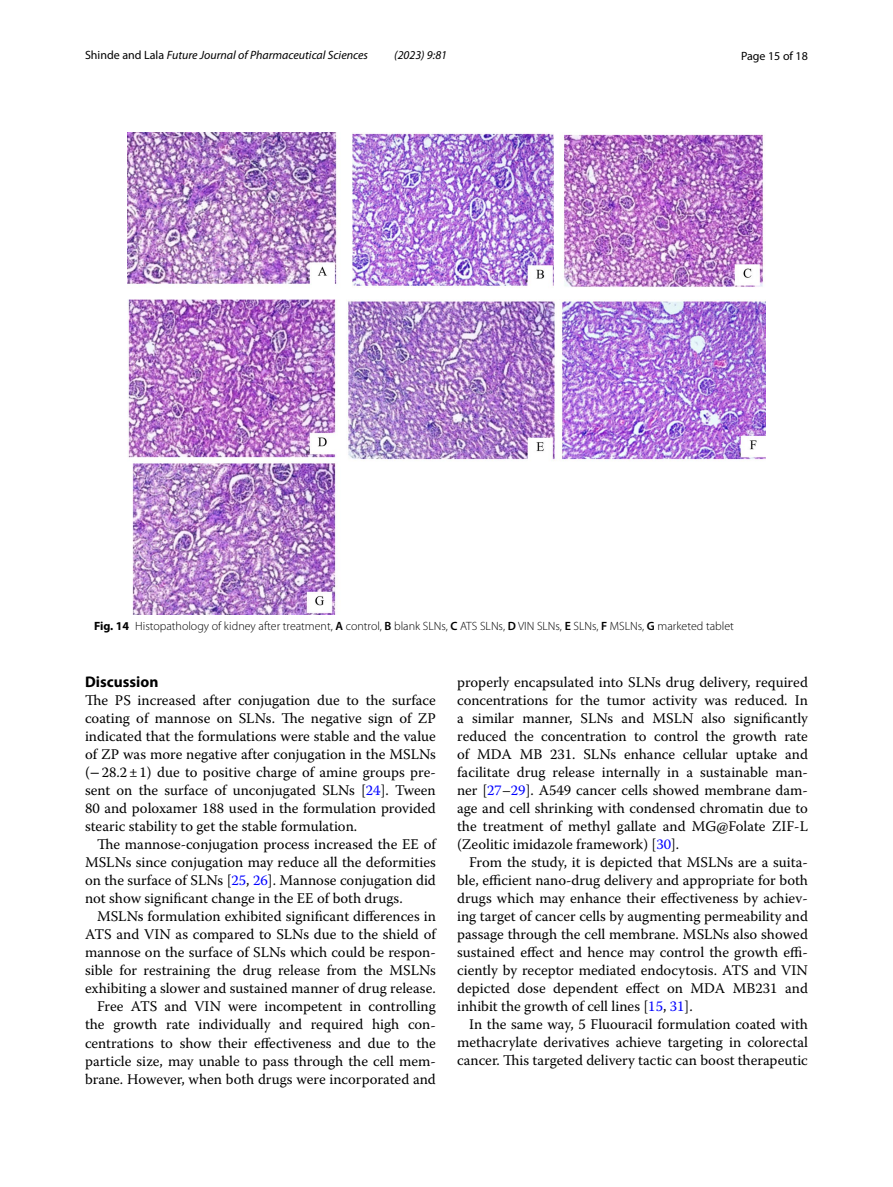
<style>
.page{position:relative;width:893px;height:1187px;background:#fff}
.page>*{position:absolute;margin:0;border:0;box-sizing:border-box;transform-origin:0 0}
.t1{font:700 15.45px "Myriad Pro";color:#000}
.t2{font:14.7px/18px "Warnock Pro";color:#000;text-align:justify}
.t3{font:300 12px "Myriad Pro";color:#000}
.t4{font:italic 12px "Myriad Pro";color:#000}
.t5{font:12px "Myriad Pro";color:#000}
.s1{font-style:normal}
.s2{font-weight:700}
.s3{font-weight:600}
.s4{font-family:"STIX"}
.s5{color:#00f}
</style>
<div class="page">
<img style="left:128px;top:133px;width:637px;height:482px">
<p class="t4" style="left:85px;top:48px;width:285px"><span class="s1">Shinde and Lala</span> Future Journal of Pharmaceutical Sciences</p>
<p class="t4" style="left:394px;top:48px;width:54px">(2023) 9:81</p>
<p class="t5" style="left:741px;top:48px;width:68px">Page 15 of 18</p>
<p class="t3" style="left:94px;top:619px;width:641px"><span class="s2">Fig. 14</span> Histopathology of kidney after treatment, <span class="s3">A</span> control, <span class="s3">B</span> blank SLNs, <span class="s3">C</span> ATS SLNs, <span class="s3">D</span> VIN SLNs, <span class="s3">E</span> SLNs, <span class="s3">F</span> MSLNs, <span class="s3">G</span> marketed tablet</p>
<p class="t1" style="left:85px;top:672px;width:75px">Discussion</p>
<p class="t2" style="left:85px;top:691px;width:352px">The PS increased after conjugation due to the surface coating of mannose on SLNs. The negative sign of ZP indicated that the formulations were stable and the value of ZP was more negative after conjugation in the MSLNs (<span class="s4">−</span>28.2±1) due to positive charge of amine groups pre&shy;sent on the surface of unconjugated SLNs [<span class="s5">24</span>]. Tween 80 and poloxamer 188 used in the formulation provided stearic stability to get the stable formulation.</p>
<p class="t2" style="left:85px;top:835px;width:352px;text-indent:12px">The mannose-conjugation process increased the EE of MSLNs since conjugation may reduce all the deformities on the surface of SLNs [<span class="s5">25</span>, <span class="s5">26</span>]. Mannose conjugation did not show significant change in the EE of both drugs.</p>
<p class="t2" style="left:85px;top:907px;width:352px;text-align:right">MSLNs formulation exhibited significant differences in ATS and VIN as compared to SLNs due to the shield of mannose on the surface of SLNs which could be respon&shy;sible for restraining the drug release from the MSLNs exhibiting a slower and sustained manner of drug release.<br>Free ATS and VIN were incompetent in controlling the growth rate individually and required high con&shy;centrations to show their effectiveness and due to the particle size, may unable to pass through the cell mem&shy;brane. However, when both drugs were incorporated and</p>
<p class="t2" style="left:457px;top:672px;width:352px">properly encapsulated into SLNs drug delivery, required concentrations for the tumor activity was reduced. In a similar manner, SLNs and MSLN also significantly reduced the concentration to control the growth rate of MDA MB 231. SLNs enhance cellular uptake and facilitate drug release internally in a sustainable man&shy;ner [<span class="s5">27</span>–<span class="s5">29</span>]. A549 cancer cells showed membrane dam&shy;age and cell shrinking with condensed chromatin due to the treatment of methyl gallate and MG@Folate ZIF-L (Zeolitic imidazole framework) [<span class="s5">30</span>].</p>
<p class="t2" style="left:457px;top:852px;width:352px;text-indent:12px">From the study, it is depicted that MSLNs are a suita&shy;ble, efficient nano-drug delivery and appropriate for both drugs which may enhance their effectiveness by achiev&shy;ing target of cancer cells by augmenting permeability and passage through the cell membrane. MSLNs also showed sustained effect and hence may control the growth effi&shy;ciently by receptor mediated endocytosis. ATS and VIN depicted dose dependent effect on MDA MB231 and inhibit the growth of cell lines [<span class="s5">15</span>, <span class="s5">31</span>].</p>
<p class="t2" style="left:457px;top:1014px;width:352px;text-indent:12px">In the same way, 5 Fluouracil formulation coated with methacrylate derivatives achieve targeting in colorectal cancer. This targeted delivery tactic can boost therapeutic</p>
</div>
